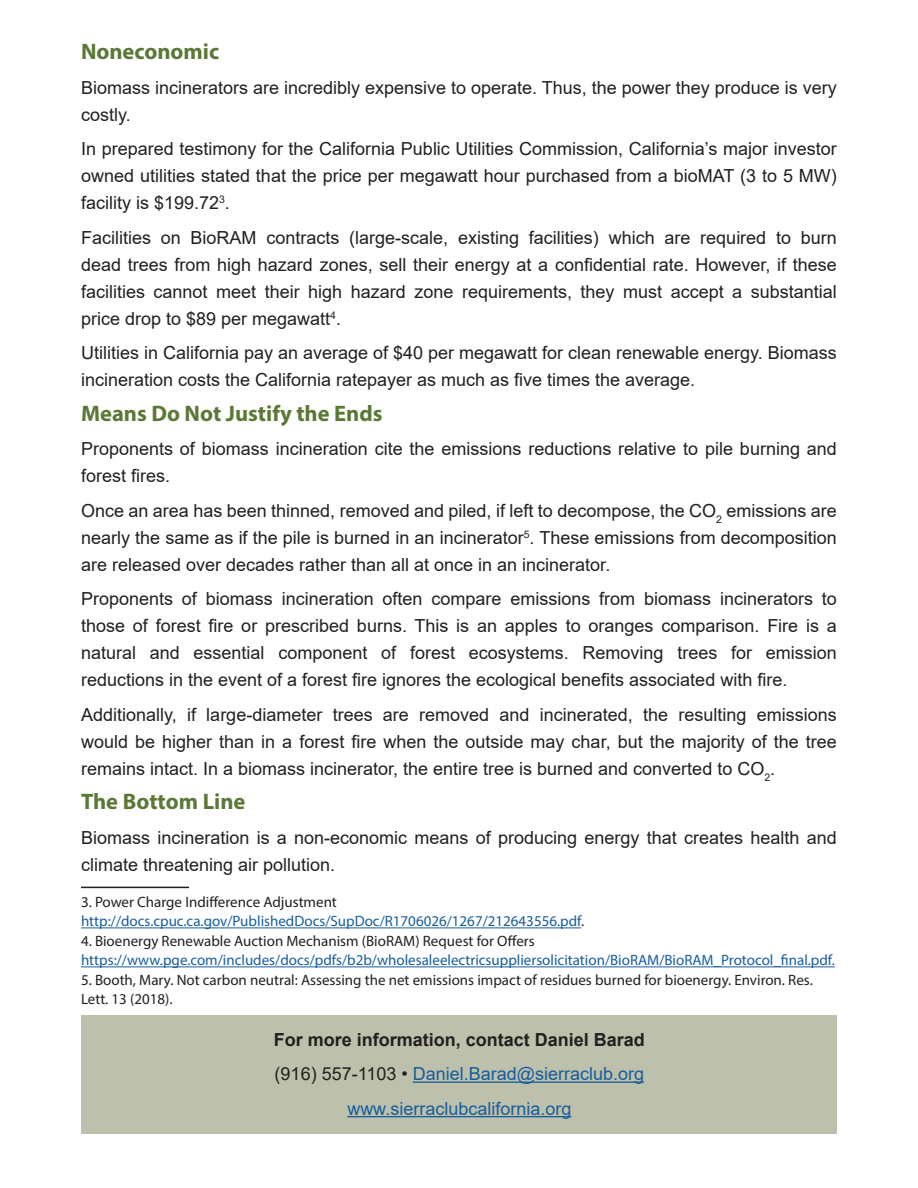
<style>
.page{position:relative;width:918px;height:1188px;background:#fff}
.page>*{position:absolute;margin:0;border:0;box-sizing:border-box;transform-origin:0 0}
.t1{font:700 22.5px "Myriad Pro";color:#5a7836}
.t2{font:18px/27px "Arial";color:#231f20;text-align:justify}
.t3{font:18px/34.5px "Arial";color:#175d9e;text-align:center}
.t4{font:15px/19.5px "Myriad Pro";color:#175d9e}
.t5{font:15px/19.5px "Myriad Pro";color:#231f20}
.s1{color:#231f20}
.s2{font-weight:700;color:#231f20}
</style>
<div class="page">
<div style="left:81px;top:1015px;width:756px;height:119px;background:#bdc0ab"></div>
<hr style="left:413px;top:1082px;width:231px;height:1px;background:#175d9e">
<hr style="left:347px;top:1116px;width:224px;height:1px;background:#175d9e">
<hr style="left:81px;top:887px;width:108px;height:1px;background:#231f20">
<hr style="left:81px;top:928px;width:500px;height:1px;background:#175d9e">
<hr style="left:81px;top:967px;width:754px;height:1px;background:#175d9e">
<p class="t1" style="left:81px;top:37px;width:140px">Noneconomic</p>
<p class="t2" style="left:81px;top:74px;width:757px">Biomass incinerators are incredibly expensive to operate. Thus, the power they produce is very costly.</p>
<p class="t2" style="left:81px;top:135px;width:757px">In prepared testimony for the California Public Utilities Commission, California’s major investor owned utilities stated that the price per megawatt hour purchased from a bioMAT (3 to 5 MW) facility is $199.72<sup>3</sup>.</p>
<p class="t2" style="left:81px;top:224px;width:757px">Facilities on BioRAM contracts (large-scale, existing facilities) which are required to burn dead trees from high hazard zones, sell their energy at a confidential rate. However, if these facilities cannot meet their high hazard zone requirements, they must accept a substantial price drop to $89 per megawatt<sup>4</sup>.</p>
<p class="t2" style="left:81px;top:339px;width:757px">Utilities in California pay an average of $40 per megawatt for clean renewable energy. Biomass incineration costs the California ratepayer as much as five times the average.</p>
<p class="t1" style="left:81px;top:398px;width:303px">Means Do Not Justify the Ends</p>
<p class="t2" style="left:81px;top:435px;width:757px">Proponents of biomass incineration cite the emissions reductions relative to pile burning and forest fires.</p>
<p class="t2" style="left:81px;top:497px;width:757px">Once an area has been thinned, removed and piled, if left to decompose, the CO<sub>2</sub> emissions are nearly the same as if the pile is burned in an incinerator<sup>5</sup>. These emissions from decomposition are released over decades rather than all at once in an incinerator.</p>
<p class="t2" style="left:81px;top:585px;width:757px">Proponents of biomass incineration often compare emissions from biomass incinerators to those of forest fire or prescribed burns. This is an apples to oranges comparison. Fire is a natural and essential component of forest ecosystems. Removing trees for emission reductions in the event of a forest fire ignores the ecological benefits associated with fire.</p>
<p class="t2" style="left:81px;top:701px;width:757px">Additionally, if large-diameter trees are removed and incinerated, the resulting emissions would be higher than in a forest fire when the outside may char, but the majority of the tree remains intact. In a biomass incinerator, the entire tree is burned and converted to CO<sub>2</sub>.</p>
<p class="t1" style="left:81px;top:787px;width:166px">The Bottom Line</p>
<p class="t2" style="left:81px;top:824px;width:757px">Biomass incineration is a non-economic means of producing energy that creates health and climate threatening air pollution.</p>
<p class="t4" style="left:81px;top:892px;width:505px"><span class="s1">3. Power Charge Indifference Adjustment </span>http://docs.cpuc.ca.gov/PublishedDocs/SupDoc/R1706026/1267/212643556.pdf<span class="s1">.</span></p>
<p class="t5" style="left:81px;top:931px;width:455px">4. Bioenergy Renewable Auction Mechanism (BioRAM) Request for Offers</p>
<p class="t4" style="left:81px;top:950px;width:755px">https://www.pge.com/includes/docs/pdfs/b2b/wholesaleelectricsuppliersolicitation/BioRAM/BioRAM_Protocol_final.pdf.</p>
<p class="t5" style="left:81px;top:970px;width:733px">5. Booth, Mary. Not carbon neutral: Assessing the net emissions impact of residues burned for bioenergy. Environ. Res.<br>Lett. 13 (2018).</p>
<p class="t3" style="left:274px;top:1022px;width:373px"><span class="s2">For more information, contact Daniel Barad </span><span class="s1">(916) 557-1103 •</span> Daniel.Barad@sierraclub.org www.sierraclubcalifornia.org</p>
</div>
